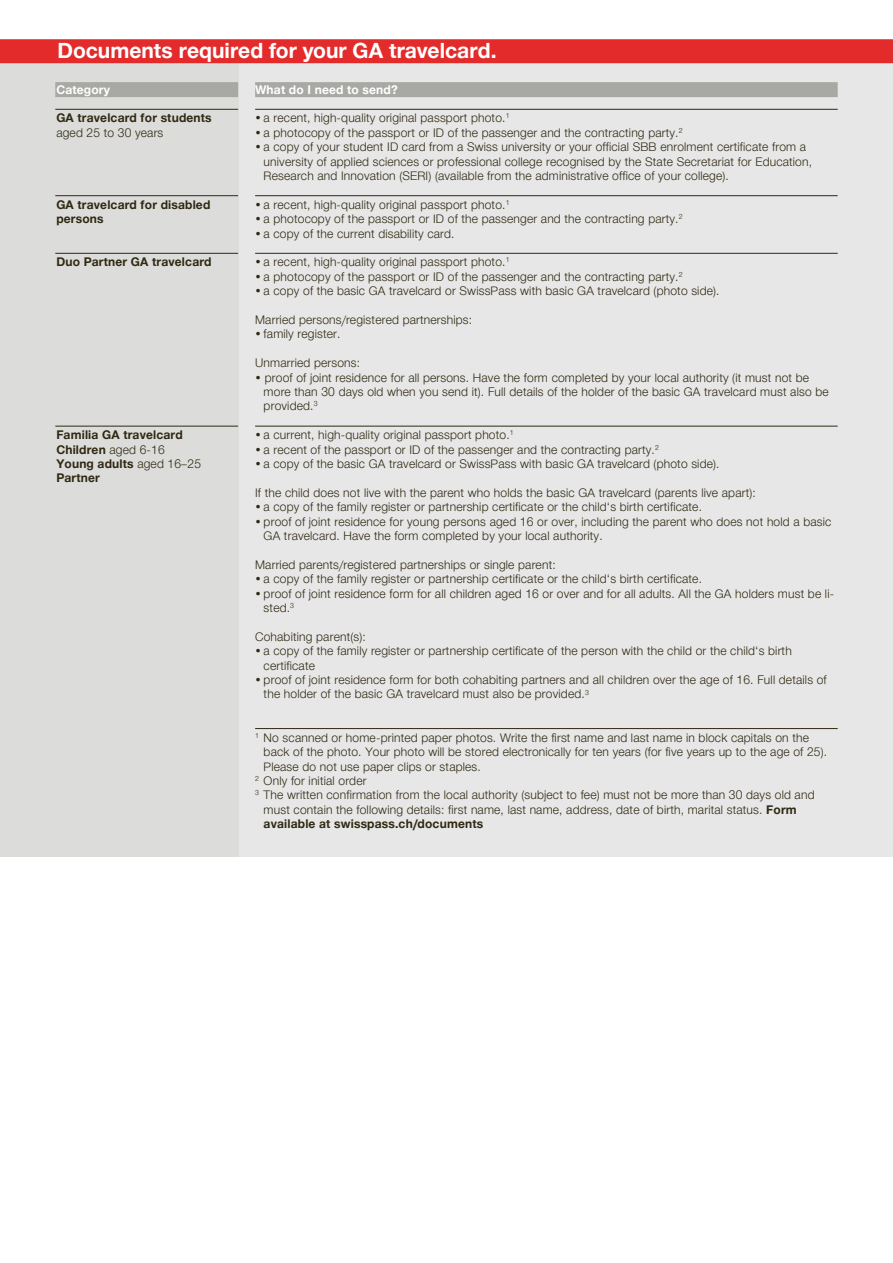
<style>
.page{position:relative;width:893px;height:1263px;background:#fff}
.page>*{position:absolute;margin:0;border:0;box-sizing:border-box;transform-origin:0 0}
.t1{font:700 21px "SBB";color:#fff}
.t2{font:300 12px/14.4px "SBB";letter-spacing:.015em;color:#2f2912}
.t3{font:700 12px/14.4px "SBB";letter-spacing:.015em;color:#2f2912}
.t4{font:700 12px "SBB";letter-spacing:.015em;color:#fff}
.s1{font-weight:300}
.s2{font-weight:700}
</style>
<div class="page">
<div style="left:238px;top:43px;width:655px;height:814px;background:#e7e7e7"></div>
<div style="left:0;top:43px;width:238px;height:814px;background:#dcdcdb"></div>
<div style="left:55px;top:82px;width:183px;height:15px;background:#a8a8a5"></div>
<hr style="left:55px;top:109px;width:183px;height:1px;background:#2f2912">
<hr style="left:55px;top:195px;width:183px;height:1px;background:#2f2912">
<hr style="left:55px;top:253px;width:183px;height:1px;background:#2f2912">
<hr style="left:55px;top:426px;width:183px;height:1px;background:#2f2912">
<div style="left:255px;top:82px;width:583px;height:15px;background:#a8a8a5"></div>
<hr style="left:255px;top:109px;width:583px;height:1px;background:#2f2912">
<hr style="left:255px;top:195px;width:583px;height:1px;background:#2f2912">
<hr style="left:255px;top:253px;width:583px;height:1px;background:#2f2912">
<hr style="left:255px;top:426px;width:583px;height:1px;background:#2f2912">
<hr style="left:255px;top:728px;width:583px;height:1px;background:#2f2912">
<div style="left:0;top:39px;width:893px;height:24px;background:#e42b2b"></div>
<h2 class="t1" style="left:57px;top:35px;width:441px">Documents required for your GA travelcard.</h2>
<p class="t4" style="left:56px;top:81px;width:55px">Category</p>
<p class="t3" style="left:56px;top:110px;width:157px">GA travelcard for students <span class="s1">aged 25 to 30 years</span></p>
<p class="t3" style="left:56px;top:197px;width:156px">GA travelcard for disabled persons</p>
<p class="t3" style="left:56px;top:254px;width:157px">Duo Partner GA travelcard</p>
<p class="t3" style="left:56px;top:427px;width:128px">Familia GA travelcard</p>
<p class="t3" style="left:56px;top:442px;width:110px">Children <span class="s1">aged 6-16</span></p>
<p class="t3" style="left:56px;top:456px;width:146px">Young adults <span class="s1">aged 16–25</span></p>
<p class="t3" style="left:56px;top:470px;width:45px">Partner</p>
<p class="t4" style="left:255px;top:81px;width:144px">What do I need to send?</p>
<p class="t2" style="left:255px;top:110px;width:256px">• a recent, high-quality original passport photo.<sup>1</sup></p>
<p class="t2" style="left:255px;top:125px;width:429px">• a photocopy of the passport or ID of the passenger and the contracting party.<sup>2</sup></p>
<p class="t2" style="left:264px;top:139px;width:550px;text-indent:-9px">• a copy of your student ID card from a Swiss university or your official SBB enrolment certificate from a university of applied sciences or professional college recognised by the State Secretariat for Education,<br>Research and Innovation (SERI) (available from the administrative office of your college).</p>
<p class="t2" style="left:255px;top:197px;width:256px">• a recent, high-quality original passport photo.<sup>1</sup></p>
<p class="t2" style="left:255px;top:211px;width:429px">• a photocopy of the passport or ID of the passenger and the contracting party.<sup>2</sup></p>
<p class="t2" style="left:255px;top:226px;width:201px">• a copy of the current disability card.</p>
<p class="t2" style="left:255px;top:254px;width:256px">• a recent, high-quality original passport photo.<sup>1</sup></p>
<p class="t2" style="left:255px;top:269px;width:429px">• a photocopy of the passport or ID of the passenger and the contracting party.<sup>2</sup></p>
<p class="t2" style="left:255px;top:283px;width:466px">• a copy of the basic GA travelcard or SwissPass with basic GA travelcard (photo side).</p>
<p class="t2" style="left:255px;top:312px;width:219px">Married persons/registered partnerships:</p>
<p class="t2" style="left:255px;top:326px;width:87px">• family register.</p>
<p class="t2" style="left:255px;top:355px;width:107px">Unmarried persons:</p>
<p class="t2" style="left:264px;top:370px;width:566px;text-indent:-9px">• proof of joint residence for all persons. Have the form completed by your local authority (it must not be more than 30 days old when you send it). Full details of the holder of the basic GA travelcard must also be provided.<sup>3</sup></p>
<p class="t2" style="left:255px;top:427px;width:260px">• a current, high-quality original passport photo.<sup>1</sup></p>
<p class="t2" style="left:255px;top:442px;width:405px">• a recent of the passport or ID of the passenger and the contracting party.<sup>2</sup></p>
<p class="t2" style="left:255px;top:456px;width:466px">• a copy of the basic GA travelcard or SwissPass with basic GA travelcard (photo side).</p>
<p class="t2" style="left:255px;top:485px;width:502px">If the child does not live with the parent who holds the basic GA travelcard (parents live apart):</p>
<p class="t2" style="left:255px;top:499px;width:448px">• a copy of the family register or partnership certificate or the child‘s birth certificate.</p>
<p class="t2" style="left:264px;top:514px;width:569px;text-indent:-9px">• proof of joint residence for young persons aged 16 or over, including the parent who does not hold a basic<br>GA travelcard. Have the form completed by your local authority.</p>
<p class="t2" style="left:255px;top:557px;width:302px">Married parents/registered partnerships or single parent:</p>
<p class="t2" style="left:255px;top:571px;width:448px">• a copy of the family register or partnership certificate or the child‘s birth certificate.</p>
<p class="t2" style="left:264px;top:586px;width:572px;text-indent:-9px">• proof of joint residence form for all children aged 16 or over and for all adults. All the GA holders must be li&shy;sted.<sup>3</sup></p>
<p class="t2" style="left:255px;top:629px;width:112px">Cohabiting parent(s):</p>
<p class="t2" style="left:264px;top:643px;width:530px;text-indent:-9px">• a copy of the family register or partnership certificate of the person with the child or the child‘s birth certificate</p>
<p class="t2" style="left:264px;top:672px;width:565px;text-indent:-9px">• proof of joint residence form for both cohabiting partners and all children over the age of 16. Full details of the holder of the basic GA travelcard must also be provided.<sup>3</sup></p>
<p class="t2" style="left:264px;top:730px;width:565px;text-indent:-9px"><sup>1</sup> No scanned or home-printed paper photos. Write the first name and last name in block capitals on the back of the photo. Your photo will be stored electronically for ten years (for five years up to the age of 25).<br>Please do not use paper clips or staples.</p>
<p class="t2" style="left:255px;top:773px;width:113px"><sup>2</sup> Only for initial order</p>
<p class="t2" style="left:264px;top:787px;width:552px;text-indent:-9px"><sup>3</sup> The written confirmation from the local authority (subject to fee) must not be more than 30 days old and must contain the following details: first name, last name, address, date of birth, marital status. <span class="s2">Form available at swisspass.ch/documents</span></p>
</div>
